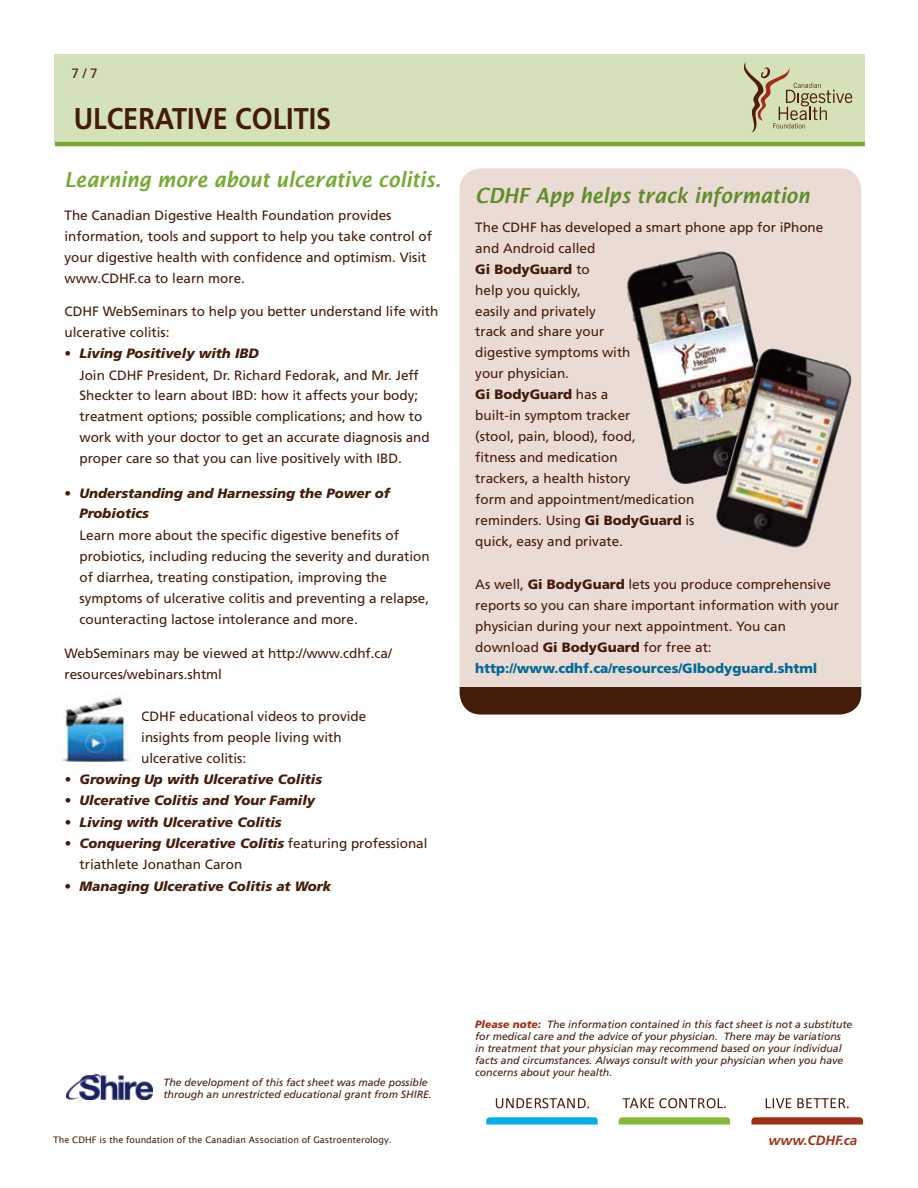
<style>
.page{position:relative;width:918px;height:1188px;background:#fff}
.page>*{position:absolute;margin:0;border:0;box-sizing:border-box;transform-origin:0 0}
.t1{font:700 30px "Frutiger";color:#441c09;scale:.9 1}
.t2{font:italic 600 21px "Lucida Sans";color:#76aa33;scale:.9 1}
.t3{font:italic 600 21px "Lucida Sans";color:#628c2c;scale:.9 1}
.t4{font:13.5px/21px "Frutiger";color:#441c09}
.t5{font:italic 900 13.5px/20.9px "Frutiger";color:#441c09}
.t6{font:italic 700 13.5px "Frutiger";color:#a12d19}
.t7{font:italic 10.5px/12px "Frutiger";color:#441c09}
.t8{font:9px "Lucida Sans";color:#441c09}
.s1{font-weight:900;font-style:italic}
.s2{font-weight:400;font-style:normal}
.s3{font-weight:900}
.s4{font-weight:900;color:#006997}
.s5{font-weight:900;color:#a12d17}
.s6{color:#fff}
</style>
<div class="page">
<div style="left:54px;top:55px;width:810px;height:88px;background:#d5e2b9"></div>
<hr style="left:55px;top:142px;width:810px;height:4px;background:#76aa33">
<svg style="left:744px;top:62px;width:108px;height:71px"></svg>
<div style="left:460px;top:168px;width:401px;height:547px;background:#eadcd4;border-radius:22px"></div>
<div style="left:460px;top:688px;width:401px;height:27px;background:#441c09"></div>
<img style="left:627px;top:251px;width:129px;height:234px">
<img style="left:714px;top:348px;width:138px;height:200px">
<img style="left:66px;top:1074px;width:87px;height:26px">
<svg style="left:486px;top:1117px;width:112px;height:8px"></svg>
<svg style="left:619px;top:1117px;width:111px;height:8px"></svg>
<svg style="left:751px;top:1117px;width:112px;height:8px"></svg>
<svg style="left:766px;top:1098px;width:25px;height:10px"></svg>
<svg style="left:797px;top:1098px;width:52px;height:10px"></svg>
<svg style="left:622px;top:1098px;width:104px;height:10px"></svg>
<svg style="left:496px;top:1098px;width:93px;height:10px"></svg>
<img style="left:60px;top:694px;width:71px;height:68px">
<p class="t4" style="left:71px;top:63px;width:28px">7 / 7</p>
<h1 class="t1" style="left:74px;top:101px;width:288px">ULCERATIVE COLITIS</h1>
<h2 class="t2" style="left:64px;top:168px;width:420px">Learning more about ulcerative colitis.</h2>
<p class="t4" style="left:64px;top:205px;width:369px">The Canadian Digestive Health Foundation provides information, tools and support to help you take control of your digestive health with confidence and optimism. Visit www.CDHF.ca to learn more.</p>
<p class="t4" style="left:64px;top:301px;width:375px">CDHF WebSeminars to help you better understand life with ulcerative colitis:</p>
<p class="t4" style="left:79px;top:343px;width:352px;text-indent:-15px">• <span class="s1">Living Positively with IBD<br></span>Join CDHF President, Dr. Richard Fedorak, and Mr. Jeff Sheckter to learn about IBD: how it affects your body; treatment options; possible complications; and how to work with your doctor to get an accurate diagnosis and proper care so that you can live positively with IBD.</p>
<p class="t5" style="left:79px;top:482px;width:312px;text-indent:-15px"><span class="s2">•</span> Understanding and Harnessing the Power of<br>Probiotics</p>
<p class="t4" style="left:79px;top:525px;width:352px">Learn more about the specific digestive benefits of probiotics, including reducing the severity and duration of diarrhea, treating constipation, improving the symptoms of ulcerative colitis and preventing a relapse, counteracting lactose intolerance and more.</p>
<p class="t4" style="left:64px;top:643px;width:329px">WebSeminars may be viewed at http://www.cdhf.ca/ resources/webinars.shtml</p>
<p class="t4" style="left:141px;top:706px;width:227px">CDHF educational videos to provide insights from people living with ulcerative colitis:</p>
<p class="t5" style="left:64px;top:768px;width:259px">• Growing Up with Ulcerative Colitis</p>
<p class="t5" style="left:64px;top:790px;width:252px">• Ulcerative Colitis and Your Family</p>
<p class="t5" style="left:64px;top:812px;width:219px">• Living with Ulcerative Colitis</p>
<p class="t4" style="left:79px;top:833px;width:350px;text-indent:-15px"><span class="s1">• Conquering Ulcerative Colitis</span> featuring professional triathlete Jonathan Caron</p>
<p class="t5" style="left:64px;top:876px;width:268px"><span class="s2">•</span> Managing Ulcerative Colitis at Work</p>
<h2 class="t3" style="left:475px;top:184px;width:373px">CDHF App helps track information</h2>
<p class="t4" style="left:475px;top:217px;width:350px">The CDHF has developed a smart phone app for iPhone and Android called<br><span class="s3">Gi BodyGuard</span> to<br>help you quickly,<br>easily and privately<br>track and share your<br>digestive symptoms with<br>your physician.<br><span class="s3">Gi BodyGuard</span> has a<br>built-in symptom tracker<br>(stool, pain, blood), food,<br>fitness and medication<br>trackers, a health history<br>form and appointment/medication<br>reminders. Using <span class="s3">Gi BodyGuard</span> is<br>quick, easy and private.</p>
<p class="t4" style="left:475px;top:574px;width:365px">As well, <span class="s3">Gi BodyGuard</span> lets you produce comprehensive reports so you can share important information with your physician during your next appointment. You can download <span class="s3">Gi BodyGuard</span> for free at: <span class="s4">http://www.cdhf.ca/resources/GIbodyguard.shtml</span></p>
<p class="t7" style="left:164px;top:1077px;width:270px">The development of this fact sheet was made possible through an unrestricted educational grant from SHIRE.</p>
<p class="t8" style="left:53px;top:1135px;width:340px">The CDHF is the foundation of the Canadian Association of Gastroenterology.</p>
<p class="t7" style="left:475px;top:1019px;width:379px"><span class="s5">Please note:</span> The information contained in this fact sheet is not a substitute for medical care and the advice of your physician. There may be variations in treatment that your physician may recommend based on your individual facts and circumstances. Always consult with your physician when you have concerns about your health.</p>
<p class="t6" style="left:734px;top:1132px;width:131px"><span class="s6">&lt;http://</span>www.cdhf.ca<span class="s6">&gt;</span></p>
</div>
